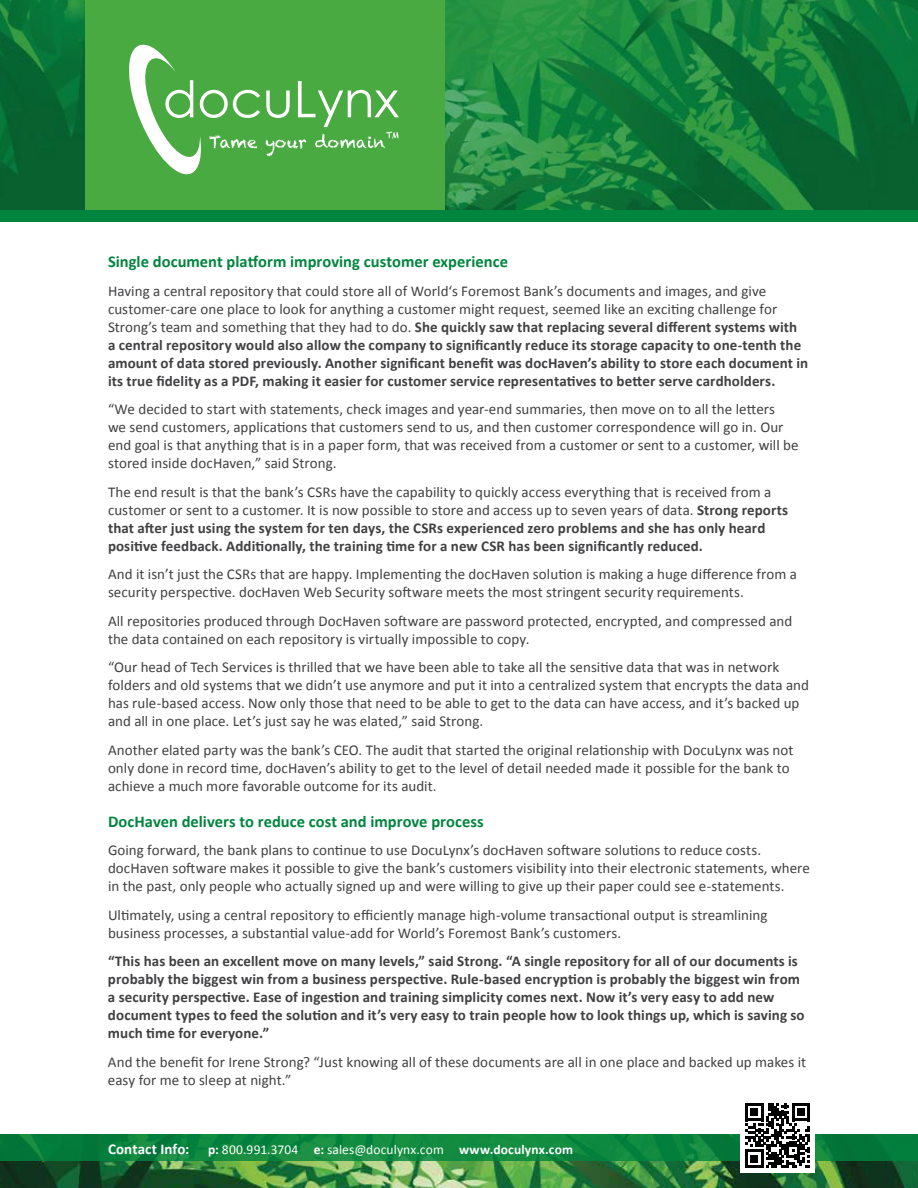
<style>
.page{position:relative;width:918px;height:1188px;background:#fff}
.page>*{position:absolute;margin:0;border:0;box-sizing:border-box;transform-origin:0 0}
.t1{font:700 16.5px "Calibri";color:#00853f}
.t2{font:15px/18px "Calibri";letter-spacing:.005em;color:#414042}
.t3{font:700 15px/18px "Calibri";letter-spacing:.005em;color:#414042}
.t4{font:13.5px "Calibri";letter-spacing:.01em;color:#fff}
.s1{font-weight:400}
.s2{font-weight:700;font-size:15px}
.s3{font-weight:700}
</style>
<div class="page">
<svg style="left:0;top:0;width:918px;height:211px;background:#157c3b"></svg>
<div style="left:86px;top:0;width:360px;height:216px;background:#49aa42"></div>
<div style="left:0;top:211px;width:918px;height:11px;background:#00853f"></div>
<svg style="left:129px;top:45px;width:131px;height:129px"></svg>
<svg style="left:266px;top:81px;width:133px;height:76px"></svg>
<img style="left:0;top:1161px;width:918px;height:27px">
<svg style="left:0;top:1134px;width:918px;height:27px;background:#0c843e"></svg>
<div style="left:740px;top:1098px;width:75px;height:74px;background:#fff"></div>
<svg style="left:745px;top:1103px;width:65px;height:65px"></svg>
<p class="t1" style="left:108px;top:251px;width:401px">Single document platform improving customer experience</p>
<p class="t3" style="left:108px;top:282px;width:702px"><span class="s1">Having a central repository that could store all of World‘s Foremost Bank’s documents and images, and give customer-care one place to look for anything a customer might request, seemed like an exciting challenge for Strong’s team and something that they had to do.</span> She quickly saw that replacing several different systems with a central repository would also allow the company to significantly reduce its storage capacity to one-tenth the amount of data stored previously. Another significant benefit was docHaven’s ability to store each document in its true fidelity as a PDF, making it easier for customer service representatives to better serve cardholders.</p>
<p class="t2" style="left:108px;top:400px;width:692px">“We decided to start with statements, check images and year-end summaries, then move on to all the letters<br>we send customers, applications that customers send to us, and then customer correspondence will go in. Our end goal is that anything that is in a paper form, that was received from a customer or sent to a customer, will be stored inside docHaven,” said Strong.</p>
<p class="t3" style="left:108px;top:483px;width:682px"><span class="s1">The end result is that the bank’s CSRs have the capability to quickly access everything that is received from a customer or sent to a customer. It is now possible to store and access up to seven years of data.</span> Strong reports that after just using the system for ten days, the CSRs experienced zero problems and she has only heard positive feedback. Additionally, the training time for a new CSR has been significantly reduced.</p>
<p class="t2" style="left:108px;top:565px;width:691px">And it isn’t just the CSRs that are happy. Implementing the docHaven solution is making a huge difference from a security perspective. docHaven Web Security software meets the most stringent security requirements.</p>
<p class="t2" style="left:108px;top:612px;width:686px">All repositories produced through DocHaven software are password protected, encrypted, and compressed and the data contained on each repository is virtually impossible to copy.</p>
<p class="t2" style="left:108px;top:658px;width:703px">“Our head of Tech Services is thrilled that we have been able to take all the sensitive data that was in network folders and old systems that we didn’t use anymore and put it into a centralized system that encrypts the data and has rule-based access. Now only those that need to be able to get to the data can have access, and it’s backed up and all in one place. Let’s just say he was elated,” said Strong.</p>
<p class="t2" style="left:108px;top:741px;width:687px">Another elated party was the bank’s CEO. The audit that started the original relationship with DocuLynx was not only done in record time, docHaven’s ability to get to the level of detail needed made it possible for the bank to achieve a much more favorable outcome for its audit.</p>
<p class="t1" style="left:108px;top:811px;width:377px">DocHaven delivers to reduce cost and improve process</p>
<p class="t2" style="left:108px;top:841px;width:704px">Going forward, the bank plans to continue to use DocuLynx’s docHaven software solutions to reduce costs. docHaven software makes it possible to give the bank’s customers visibility into their electronic statements, where in the past, only people who actually signed up and were willing to give up their paper could see e-statements.</p>
<p class="t2" style="left:108px;top:906px;width:661px">Ultimately, using a central repository to efficiently manage high-volume transactional output is streamlining business processes, a substantial value-add for World’s Foremost Bank’s customers.</p>
<p class="t3" style="left:108px;top:952px;width:698px">“This has been an excellent move on many levels,” said Strong. “A single repository for all of our documents is probably the biggest win from a business perspective. Rule-based encryption is probably the biggest win from a security perspective. Ease of ingestion and training simplicity comes next. Now it’s very easy to add new document types to feed the solution and it’s very easy to train people how to look things up, which is saving so much time for everyone.”</p>
<p class="t2" style="left:108px;top:1053px;width:700px">And the benefit for Irene Strong? “Just knowing all of these documents are all in one place and backed up makes it easy for me to sleep at night.”</p>
<p class="t4" style="left:108px;top:1141px;width:467px"><span class="s2">Contact Info:</span> <span class="s3">p:</span> 800.991.3704 <span class="s3">e:</span> sales@doculynx.com <span class="s3">www.doculynx.com</span></p>
</div>
